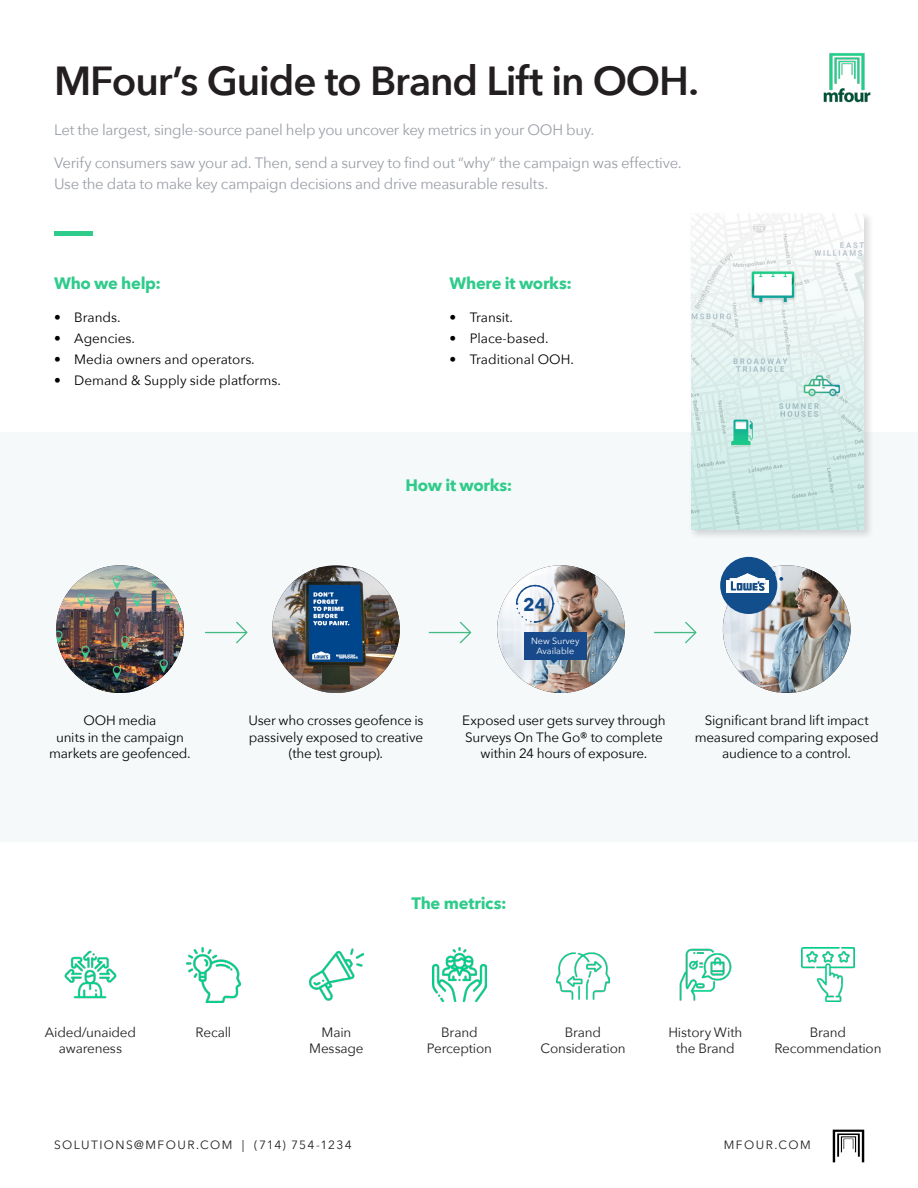
<style>
.page{position:relative;width:918px;height:1188px;background:#fff}
.page>*{position:absolute;margin:0;border:0;box-sizing:border-box;transform-origin:0 0}
.t1{font:600 40.5px "Avenir Next";letter-spacing:-.03em;color:#231f20}
.t2{font:700 18px "Avenir Next";color:#144b8b}
.t3{font:700 16.5px "Avenir Next";letter-spacing:-.02em;color:#2fcb8a}
.t4{font:15px/21px "Avenir Next";letter-spacing:-.02em;color:#9ba0a7}
.t5{font:13.5px/16.5px "Avenir Next";letter-spacing:-.015em;color:#040503;text-align:center}
.Paragraph_Style_1{font:13.5px/16.5px "Avenir Next";letter-spacing:-.015em;color:#231f20;text-align:center}
.t6{font:13.5px "Avenir Next";color:#000}
.t7{font:12px "Avenir Next";letter-spacing:.115em;color:#231f20}
.t8{font:9px/10.8px "Avenir Next";color:#fff;text-align:center}
</style>
<div class="page">
<div style="left:0;top:432px;width:918px;height:410px;background:#f5f9fa"></div>
<img style="left:832px;top:1129px;width:33px;height:34px">
<img style="left:823px;top:53px;width:48px;height:50px">
<div style="left:54px;top:231px;width:38px;height:5px;background:#2fcb8a"></div>
<svg style="left:205px;top:622px;width:43px;height:21px"></svg>
<svg style="left:429px;top:622px;width:42px;height:21px"></svg>
<svg style="left:654px;top:622px;width:43px;height:21px"></svg>
<img style="left:56px;top:565px;width:128px;height:128px;border-radius:64px">
<img style="left:272px;top:568px;width:128px;height:125px">
<img style="left:497px;top:565px;width:128px;height:128px;border-radius:64px">
<img style="left:723px;top:565px;width:128px;height:127px">
<img style="left:187px;top:948px;width:53px;height:55px">
<img style="left:433px;top:948px;width:53px;height:53px">
<img style="left:679px;top:948px;width:53px;height:53px">
<img style="left:310px;top:948px;width:53px;height:53px">
<img style="left:64px;top:950px;width:53px;height:49px">
<img style="left:801px;top:948px;width:54px;height:53px">
<div style="left:688px;top:211px;width:187px;height:329px;background:#231f20;opacity:.16"></div>
<img style="left:691px;top:214px;width:173px;height:315px">
<div style="left:524px;top:633px;width:63px;height:27px;background:#17498b"></div>
<svg style="left:547px;top:660px;width:14px;height:4px"></svg>
<svg style="left:515px;top:584px;width:40px;height:40px"></svg>
<svg style="left:773px;top:571px;width:10px;height:10px"></svg>
<div style="left:720px;top:557px;width:57px;height:57px;background:#124d8c;border-radius:50%"></div>
<img style="left:727px;top:573px;width:42px;height:20px">
<img style="left:556px;top:952px;width:54px;height:48px">
<p class="t1" style="left:54px;top:46px;width:646px">MFour’s Guide to Brand Lift in OOH.</p>
<p class="t4" style="left:54px;top:119px;width:542px">Let the largest, single-source panel help you uncover key metrics in your OOH buy.</p>
<p class="t4" style="left:54px;top:152px;width:629px">Verify consumers saw your ad. Then, send a survey to find out “why” the campaign was effective.<br>Use the data to make key campaign decisions and drive measurable results.</p>
<p class="t3" style="left:54px;top:269px;width:108px">Who we help:</p>
<p class="t3" style="left:449px;top:269px;width:124px">Where it works:</p>
<p class="t6" style="left:54px;top:306px;width:68px">• Brands.</p>
<p class="t6" style="left:54px;top:327px;width:83px">• Agencies.</p>
<p class="t6" style="left:54px;top:348px;width:202px">• Media owners and operators.</p>
<p class="t6" style="left:54px;top:369px;width:228px">• Demand &amp; Supply side platforms.</p>
<p class="t6" style="left:449px;top:306px;width:65px">• Transit.</p>
<p class="t6" style="left:449px;top:327px;width:101px">• Place-based.</p>
<p class="t6" style="left:449px;top:348px;width:126px">• Traditional OOH.</p>
<p class="t3" style="left:406px;top:471px;width:108px">How it works:</p>
<p class="t2" style="left:523px;top:589px;width:25px">24</p>
<p class="t8" style="left:531px;top:635px;width:50px">New Survey<br>Available</p>
<p class="t5" style="left:84px;top:712px;width:74px">OOH media</p>
<p class="t5" style="left:56px;top:728px;width:129px">units in the campaign</p>
<p class="t5" style="left:49px;top:745px;width:143px">markets are geofenced.</p>
<p class="t5" style="left:248px;top:712px;width:177px">User who crosses geofence is passively exposed to creative (the test group).</p>
<p class="t5" style="left:695px;top:712px;width:185px">Significant brand lift impact measured comparing exposed audience to a control.</p>
<p class="t5" style="left:462px;top:712px;width:205px">Exposed user gets survey through<br>Surveys On The Go® to complete within 24 hours of exposure.</p>
<p class="t3" style="left:411px;top:889px;width:97px">The metrics:</p>
<p class="Paragraph_Style_1" style="left:45px;top:1023px;width:93px">Aided/unaided awareness</p>
<p class="Paragraph_Style_1" style="left:810px;top:1023px;width:38px">Brand</p>
<p class="Paragraph_Style_1" style="left:196px;top:1023px;width:37px">Recall</p>
<p class="Paragraph_Style_1" style="left:441px;top:1023px;width:38px">Brand</p>
<p class="Paragraph_Style_1" style="left:427px;top:1040px;width:66px">Perception</p>
<p class="Paragraph_Style_1" style="left:565px;top:1023px;width:38px">Brand</p>
<p class="Paragraph_Style_1" style="left:540px;top:1040px;width:87px">Consideration</p>
<p class="Paragraph_Style_1" style="left:668px;top:1023px;width:75px">History With</p>
<p class="Paragraph_Style_1" style="left:676px;top:1040px;width:60px">the Brand</p>
<p class="Paragraph_Style_1" style="left:322px;top:1023px;width:31px">Main</p>
<p class="Paragraph_Style_1" style="left:309px;top:1040px;width:56px">Message</p>
<p class="Paragraph_Style_1" style="left:774px;top:1040px;width:109px">Recommendation</p>
<p class="t7" style="left:54px;top:1134px;width:299px">SOLUTIONS@MFOUR.COM | (714) 754-1234</p>
<p class="t7" style="left:724px;top:1134px;width:88px">MFOUR.COM</p>
</div>
